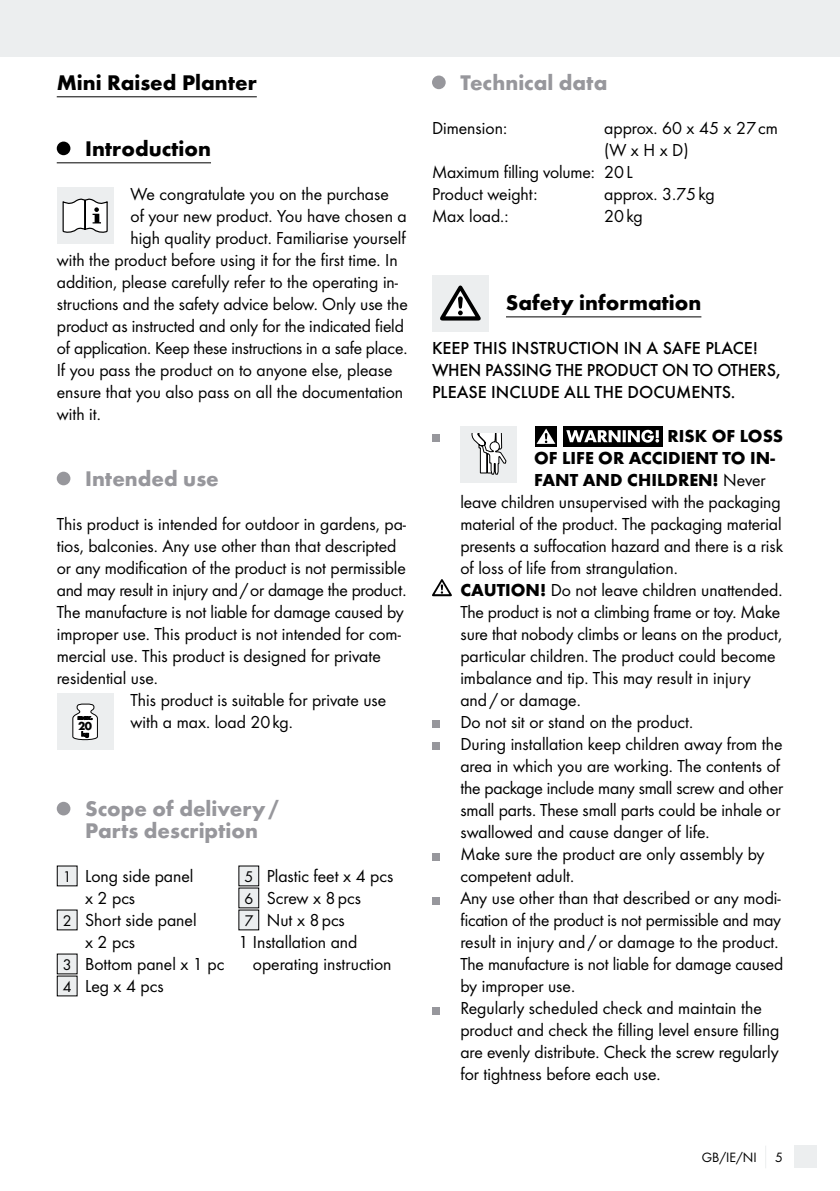
<style>
.page{position:relative;width:840px;height:1191px;background:#fff}
.page>*{position:absolute;margin:0;border:0;box-sizing:border-box;transform-origin:0 0}
.t1{font:700 22px/22px "Futura";color:#97979c}
.t2{font:700 22px "Futura";color:#000}
.t3{font:18px/22px "Futura Boo";color:#000}
.t4{font:500 18px/22px "Futura";color:#000}
.t5{font:700 18px/22px "Futura";color:#000}
.t6{font:14px "Futura Boo";color:#000}
.t7{font:700 12px "Futura";color:#000}
.s1{font-size:16px}
.s2{font-family:"Futura Boo";font-weight:400}
.s3{font-family:"Futura";font-weight:700}
</style>
<div class="page">
<div style="left:0;top:0;width:839px;height:57px;background:#eceeef"></div>
<div style="left:794px;top:1145px;width:22px;height:23px;background:#eceeef"></div>
<hr style="left:57px;top:96px;width:200px;height:1px;background:#000">
<hr style="left:57px;top:162px;width:154px;height:1px;background:#000">
<div style="left:57px;top:142px;width:13px;height:13px;background:#000;border-radius:50%"></div>
<div style="left:57px;top:187px;width:56px;height:57px;background:#eceeef"></div>
<svg style="left:62px;top:198px;width:46px;height:35px;background:#cbcbcc"></svg>
<div style="left:57px;top:472px;width:13px;height:13px;background:#97979c;border-radius:50%"></div>
<div style="left:57px;top:693px;width:56px;height:57px;background:#eceeef"></div>
<svg style="left:72px;top:703px;width:26px;height:37px"></svg>
<div style="left:57px;top:802px;width:13px;height:13px;background:#97979c;border-radius:50%"></div>
<div style="left:57px;top:866px;width:20px;height:20px;background:#eceeef"></div>
<div style="left:57px;top:910px;width:20px;height:20px;background:#eceeef"></div>
<div style="left:57px;top:954px;width:20px;height:20px;background:#eceeef"></div>
<div style="left:57px;top:976px;width:20px;height:20px;background:#eceeef"></div>
<div style="left:239px;top:866px;width:19px;height:20px;background:#eceeef"></div>
<div style="left:239px;top:888px;width:19px;height:20px;background:#eceeef"></div>
<div style="left:239px;top:910px;width:19px;height:20px;background:#eceeef"></div>
<hr style="left:432px;top:316px;width:269px;height:1px;background:#000">
<div style="left:432px;top:76px;width:13px;height:13px;background:#97979c;border-radius:50%"></div>
<div style="left:488px;top:275px;width:17px;height:56px;background:#fff"></div>
<div style="left:432px;top:275px;width:56px;height:56px;background:#eceeef"></div>
<svg style="left:440px;top:285px;width:40px;height:35px"></svg>
<div style="left:432px;top:434px;width:7px;height:8px;background:#97979c"></div>
<div style="left:460px;top:426px;width:57px;height:56px;background:#eceeef"></div>
<svg style="left:471px;top:434px;width:35px;height:41px"></svg>
<div style="left:563px;top:426px;width:99px;height:20px;background:#000"></div>
<div style="left:535px;top:426px;width:21px;height:20px;background:#000"></div>
<svg style="left:536px;top:428px;width:19px;height:16px"></svg>
<svg style="left:566px;top:430px;width:92px;height:12px"></svg>
<svg style="left:432px;top:579px;width:19px;height:17px"></svg>
<div style="left:432px;top:720px;width:7px;height:8px;background:#97979c"></div>
<div style="left:432px;top:742px;width:7px;height:8px;background:#97979c"></div>
<div style="left:432px;top:852px;width:7px;height:8px;background:#97979c"></div>
<div style="left:432px;top:896px;width:7px;height:8px;background:#97979c"></div>
<div style="left:432px;top:1006px;width:7px;height:8px;background:#97979c"></div>
<p class="t2" style="left:57px;top:69px;width:201px">Mini Raised Planter</p>
<p class="t2" style="left:85px;top:135px;width:127px">Introduction</p>
<p class="t3" style="left:130px;top:183px;width:260px">We congratulate you on the purchase</p>
<p class="t3" style="left:130px;top:205px;width:277px">of your new product. You have chosen a</p>
<p class="t3" style="left:130px;top:227px;width:276px">high quality product. Familiarise yourself</p>
<p class="t3" style="left:57px;top:249px;width:342px">with the product before using it for the first time. In</p>
<p class="t3" style="left:57px;top:271px;width:343px">addition, please carefully refer to the operating in-</p>
<p class="t3" style="left:57px;top:293px;width:352px">structions and the safety advice below. Only use the</p>
<p class="t3" style="left:57px;top:315px;width:348px">product as instructed and only for the indicated field</p>
<p class="t3" style="left:57px;top:337px;width:352px">of application. Keep these instructions in a safe place.</p>
<p class="t3" style="left:57px;top:359px;width:337px">If you pass the product on to anyone else, please</p>
<p class="t3" style="left:57px;top:381px;width:348px">ensure that you also pass on all the documentation</p>
<p class="t3" style="left:57px;top:403px;width:46px">with it.</p>
<p class="t1" style="left:85px;top:467px;width:135px">Intended use</p>
<p class="t3" style="left:57px;top:513px;width:351px">This product is intended for outdoor in gardens, pa&shy;tios, balconies. Any use other than that descripted or any modification of the product is not permissible and may result in injury and/or damage the product.<br>The manufacture is not liable for damage caused by improper use. This product is not intended for com&shy;mercial use. This product is designed for private residential use.</p>
<p class="t7" style="left:78px;top:718px;width:15px">20</p>
<p class="t3" style="left:130px;top:689px;width:257px">This product is suitable for private use with a max. load 20kg.</p>
<p class="t1" style="left:85px;top:797px;width:195px">Scope of delivery/<br>Parts description</p>
<p class="t3" style="left:63px;top:865px;width:132px"><span class="s1">1</span> Long side panel</p>
<p class="t3" style="left:85px;top:887px;width:52px">x 2 pcs</p>
<p class="t3" style="left:63px;top:909px;width:135px"><span class="s1">2</span> Short side panel</p>
<p class="t3" style="left:85px;top:931px;width:52px">x 2 pcs</p>
<p class="t3" style="left:63px;top:953px;width:163px"><span class="s1">3</span> Bottom panel x 1 pc</p>
<p class="t3" style="left:63px;top:975px;width:102px"><span class="s1">4</span> Leg x 4 pcs</p>
<p class="t3" style="left:244px;top:865px;width:150px"><span class="s1">5</span> Plastic feet x 4 pcs</p>
<p class="t3" style="left:244px;top:887px;width:118px"><span class="s1">6</span> Screw x 8pcs</p>
<p class="t3" style="left:244px;top:909px;width:102px"><span class="s1">7</span> Nut x 8pcs</p>
<p class="t3" style="left:238px;top:931px;width:121px">1 Installation and</p>
<p class="t3" style="left:253px;top:953px;width:140px">operating instruction</p>
<p class="t1" style="left:460px;top:71px;width:148px">Technical data</p>
<p class="t3" style="left:432px;top:117px;width:77px">Dimension:</p>
<p class="t3" style="left:604px;top:117px;width:175px">approx. 60 x 45 x 27cm</p>
<p class="t3" style="left:604px;top:139px;width:86px">(W x H x D)</p>
<p class="t3" style="left:432px;top:161px;width:202px">Maximum filling volume: 20L</p>
<p class="t3" style="left:432px;top:183px;width:107px">Product weight:</p>
<p class="t3" style="left:604px;top:183px;width:112px">approx. 3.75kg</p>
<p class="t3" style="left:432px;top:205px;width:78px">Max load.:</p>
<p class="t3" style="left:604px;top:205px;width:40px">20kg</p>
<p class="t2" style="left:505px;top:289px;width:197px">Safety information</p>
<p class="t4" style="left:432px;top:337px;width:350px">KEEP THIS INSTRUCTION IN A SAFE PLACE!<br>WHEN PASSING THE PRODUCT ON TO OTHERS,<br>PLEASE INCLUDE ALL THE DOCUMENTS.</p>
<p class="t5" style="left:534px;top:425px;width:250px;text-indent:133px">RISK OF LOSS<br>OF LIFE OR ACCIDIENT TO IN-<br>FANT AND CHILDREN! <span class="s2">Never</span></p>
<p class="t3" style="left:460px;top:491px;width:324px">leave children unsupervised with the packaging material of the product. The packaging material presents a suffocation hazard and there is a risk of loss of life from strangulation.<br><span class="s3">CAUTION!</span> Do not leave children unattended.<br>The product is not a climbing frame or toy. Make sure that nobody climbs or leans on the product, particular children. The product could become imbalance and tip. This may result in injury and/or damage.<br>Do not sit or stand on the product.<br>During installation keep children away from the area in which you are working. The contents of the package include many small screw and other small parts. These small parts could be inhale or swallowed and cause danger of life.<br>Make sure the product are only assembly by competent adult.<br>Any use other than that described or any modi&shy;fication of the product is not permissible and may result in injury and/or damage to the product.<br>The manufacture is not liable for damage caused by improper use.<br>Regularly scheduled check and maintain the product and check the filling level ensure filling are evenly distribute. Check the screw regularly for tightness before each use.</p>
<p class="t6" style="left:701px;top:1149px;width:56px">GB/IE/NI</p>
<p class="t6" style="left:774px;top:1149px;width:9px">5</p>
</div>
